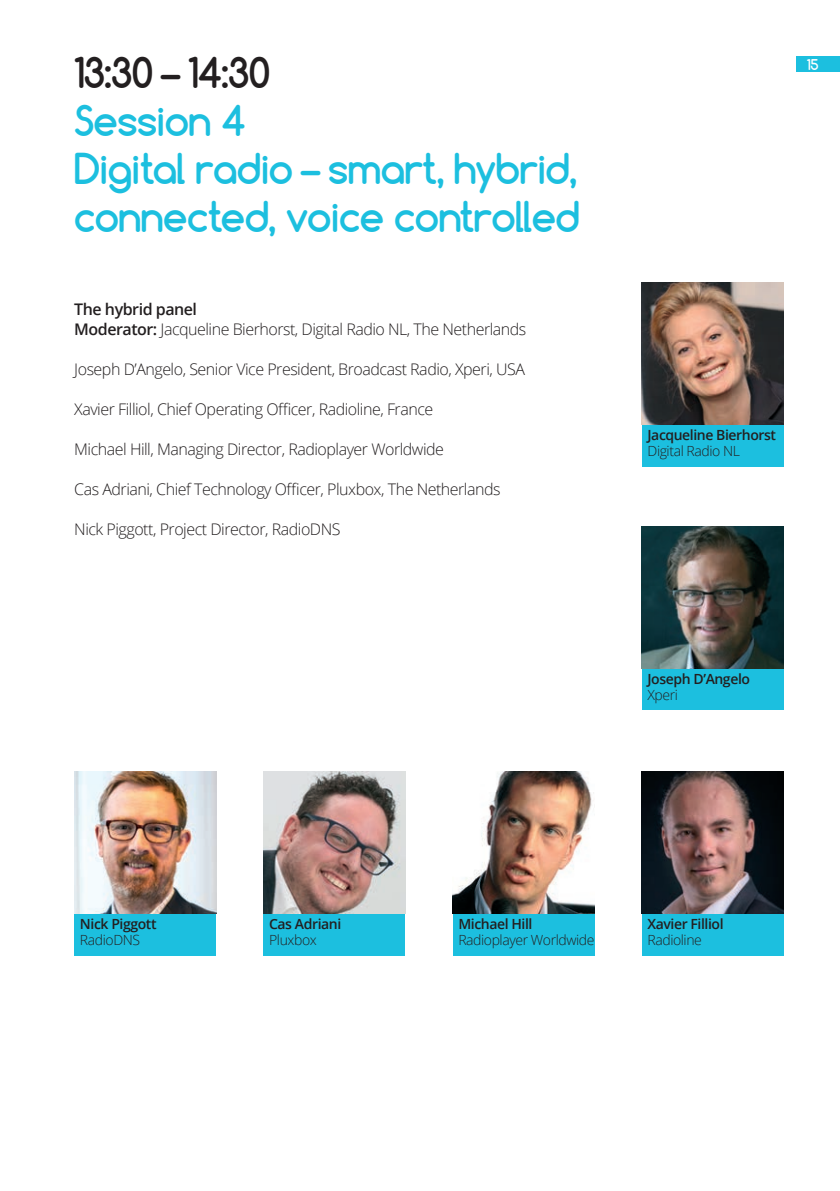
<style>
.page{position:relative;width:840px;height:1191px;background:#fff}
.page>*{position:absolute;margin:0;border:0;box-sizing:border-box;transform-origin:0 0}
.Heading_blue{font:700 40px/48px "Comfortaa";letter-spacing:-.03em;color:#1cbfdf}
.Heading_black{font:700 40px "Comfortaa";letter-spacing:-.03em;color:#231f20}
.Body_text{font:300 16px "Open Sans";letter-spacing:-.03em;color:#231f20}
.Body_bold{font:600 16px "Open Sans";letter-spacing:-.03em;color:#231f20}
.Pic_caption_bold{font:600 14px "Open Sans";letter-spacing:-.03em;color:#231f20}
.Pic_caption{font:300 14px "Open Sans";letter-spacing:-.03em;color:#231f20}
.t1{font:700 14px "Comfortaa";color:#fff}
.s1{font-weight:600}
</style>
<div class="page">
<div style="left:795px;top:57px;width:44px;height:15px;background:#1cbfdf"></div>
<div style="left:641px;top:424px;width:142px;height:42px;background:#1cbfdf"></div>
<div style="left:641px;top:667px;width:142px;height:43px;background:#1cbfdf"></div>
<img style="left:641px;top:283px;width:142px;height:141px">
<img style="left:641px;top:526px;width:142px;height:142px">
<div style="left:641px;top:913px;width:142px;height:42px;background:#1cbfdf"></div>
<img style="left:641px;top:771px;width:142px;height:142px">
<div style="left:452px;top:913px;width:142px;height:42px;background:#1cbfdf"></div>
<img style="left:452px;top:771px;width:142px;height:142px">
<div style="left:263px;top:913px;width:142px;height:42px;background:#1cbfdf"></div>
<img style="left:263px;top:771px;width:142px;height:142px">
<div style="left:74px;top:913px;width:142px;height:42px;background:#1cbfdf"></div>
<img style="left:74px;top:771px;width:142px;height:142px">
<p class="Heading_black" style="left:74px;top:47px;width:198px">13:30 – 14:30</p>
<p class="Heading_blue" style="left:74px;top:96px;width:174px">Session 4</p>
<p class="Heading_blue" style="left:74px;top:144px;width:507px">Digital radio – smart, hybrid, connected, voice controlled</p>
<p class="Body_bold" style="left:74px;top:298px;width:124px">The hybrid panel</p>
<p class="Body_text" style="left:74px;top:318px;width:453px"><span class="s1">Moderator:</span> Jacqueline Bierhorst, Digital Radio NL, The Netherlands</p>
<p class="Body_text" style="left:74px;top:358px;width:452px">Joseph D’Angelo, Senior Vice President, Broadcast Radio, Xperi, USA</p>
<p class="Body_text" style="left:74px;top:398px;width:360px">Xavier Filliol, Chief Operating Officer, Radioline, France</p>
<p class="Body_text" style="left:74px;top:438px;width:371px">Michael Hill, Managing Director, Radioplayer Worldwide</p>
<p class="Body_text" style="left:74px;top:478px;width:427px">Cas Adriani, Chief Technology Officer, Pluxbox, The Netherlands</p>
<p class="Body_text" style="left:74px;top:518px;width:267px">Nick Piggott, Project Director, RadioDNS</p>
<p class="t1" style="left:806px;top:55px;width:14px">15</p>
<p class="Pic_caption_bold" style="left:647px;top:425px;width:130px">Jacqueline Bierhorst</p>
<p class="Pic_caption" style="left:647px;top:442px;width:94px">Digital Radio NL</p>
<p class="Pic_caption_bold" style="left:647px;top:669px;width:104px">Joseph D’Angelo</p>
<p class="Pic_caption" style="left:647px;top:685px;width:32px">Xperi</p>
<p class="Pic_caption_bold" style="left:80px;top:914px;width:78px">Nick Piggott</p>
<p class="Pic_caption" style="left:80px;top:930px;width:62px">RadioDNS</p>
<p class="Pic_caption_bold" style="left:269px;top:914px;width:74px">Cas Adriani</p>
<p class="Pic_caption" style="left:269px;top:930px;width:49px">Pluxbox</p>
<p class="Pic_caption_bold" style="left:458px;top:914px;width:75px">Michael Hill</p>
<p class="Pic_caption" style="left:458px;top:930px;width:138px">Radioplayer Worldwide</p>
<p class="Pic_caption_bold" style="left:647px;top:914px;width:78px">Xavier Filliol</p>
<p class="Pic_caption" style="left:647px;top:930px;width:56px">Radioline</p>
</div>
